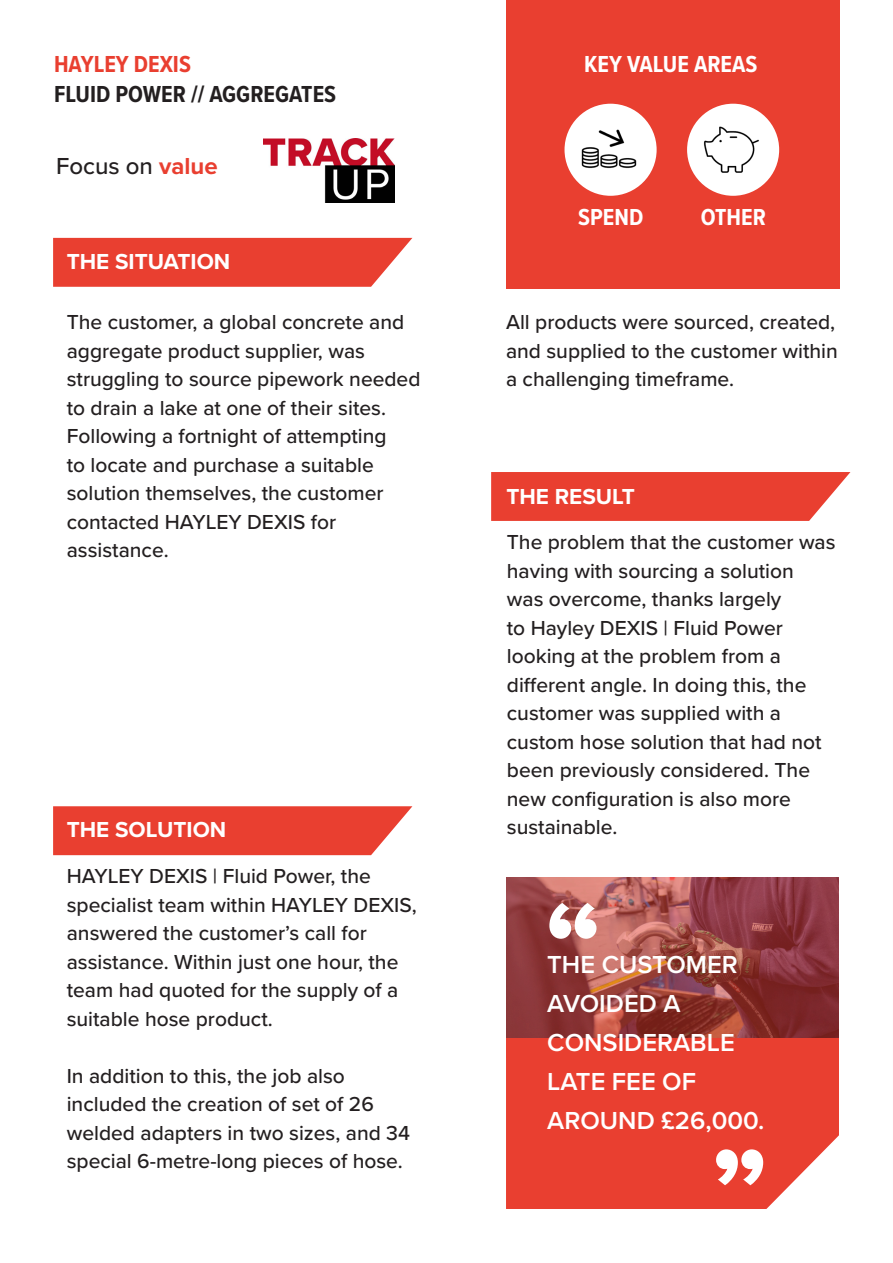
<style>
.page{position:relative;width:893px;height:1263px;background:#fff}
.page>*{position:absolute;margin:0;border:0;box-sizing:border-box;transform-origin:0 0}
.t1{font:112.5px "Proxima Nova Extrabld";color:#fff}
.t2{font:600 25.5px/39px "Proxima Nova";color:#fff}
.t3{font:700 24px "Proxima Nova Cond";color:#fff}
.t4{font:700 24px "Proxima Nova Cond";color:#231f20}
.t5{font:500 24px "Proxima Nova";color:#231f20}
.t6{font:700 24px "Proxima Nova Cond";color:#e93f30}
.t7{font:700 22.5px "Proxima Nova";color:#fff}
.t8{font:500 21px/28.5px "Proxima Nova";color:#231f20}
.s1{font-weight:700;color:#e93f30}
</style>
<div class="page">
<div style="left:506px;top:0;width:334px;height:289px;background:#e93f30"></div>
<svg style="left:53px;top:806px;width:359px;height:49px;background:#ea4a3c"></svg>
<svg style="left:53px;top:238px;width:359px;height:49px;background:#ea4a3c"></svg>
<div style="left:506px;top:1058px;width:333px;height:151px;background:#e93f30"></div>
<svg style="left:506px;top:877px;width:333px;height:181px;background:#a04240"></svg>
<div style="left:564px;top:104px;width:93px;height:92px;background:#fff;border-radius:50%"></div>
<img style="left:574px;top:115px;width:69px;height:65px">
<img style="left:264px;top:138px;width:131px;height:65px">
<svg style="left:491px;top:472px;width:359px;height:49px;background:#ea4a3c"></svg>
<div style="left:687px;top:104px;width:92px;height:92px;background:#fff;border-radius:50%"></div>
<img style="left:696px;top:115px;width:69px;height:65px">
<p class="t6" style="left:54px;top:46px;width:138px">HAYLEY DEXIS</p>
<p class="t4" style="left:54px;top:76px;width:284px">FLUID POWER // AGGREGATES</p>
<p class="t5" style="left:56px;top:148px;width:163px">Focus on <span class="s1">value</span></p>
<p class="t7" style="left:67px;top:245px;width:165px">THE SITUATION</p>
<p class="t8" style="left:67px;top:307px;width:355px">The customer, a global concrete and aggregate product supplier, was struggling to source pipework needed to drain a lake at one of their sites.<br>Following a fortnight of attempting</p>
<p class="t8" style="left:67px;top:450px;width:318px">to locate and purchase a suitable solution themselves, the customer contacted HAYLEY DEXIS for assistance.</p>
<p class="t7" style="left:67px;top:812px;width:161px">THE SOLUTION</p>
<p class="t8" style="left:67px;top:861px;width:352px">HAYLEY DEXIS | Fluid Power, the specialist team within HAYLEY DEXIS, answered the customer’s call for assistance. Within just one hour, the team had quoted for the supply of a suitable hose product.</p>
<p class="t8" style="left:67px;top:1060px;width:345px">In addition to this, the job also included the creation of set of 26 welded adapters in two sizes, and 34 special 6-metre-long pieces of hose.</p>
<p class="t3" style="left:584px;top:46px;width:175px">KEY VALUE AREAS</p>
<p class="t3" style="left:578px;top:199px;width:67px">SPEND</p>
<p class="t3" style="left:701px;top:199px;width:67px">OTHER</p>
<p class="t8" style="left:506px;top:307px;width:333px">All products were sourced, created, and supplied to the customer within a challenging timeframe.</p>
<p class="t7" style="left:506px;top:479px;width:130px">THE RESULT</p>
<p class="t8" style="left:507px;top:527px;width:330px">The problem that the customer was having with sourcing a solution was overcome, thanks largely<br>to Hayley DEXIS | Fluid Power looking at the problem from a different angle. In doing this, the customer was supplied with a custom hose solution that had not been previously considered. The new configuration is also more sustainable.</p>
<p class="t1" style="left:546px;top:858px;width:57px">“</p>
<p class="t2" style="left:547px;top:944px;width:219px">THE CUSTOMER<br>AVOIDED A<br>CONSIDERABLE<br>LATE FEE OF<br>AROUND £26,000.</p>
<p class="t1" style="left:767px;top:1230px;width:57px;rotate:-180deg">“</p>
</div>
